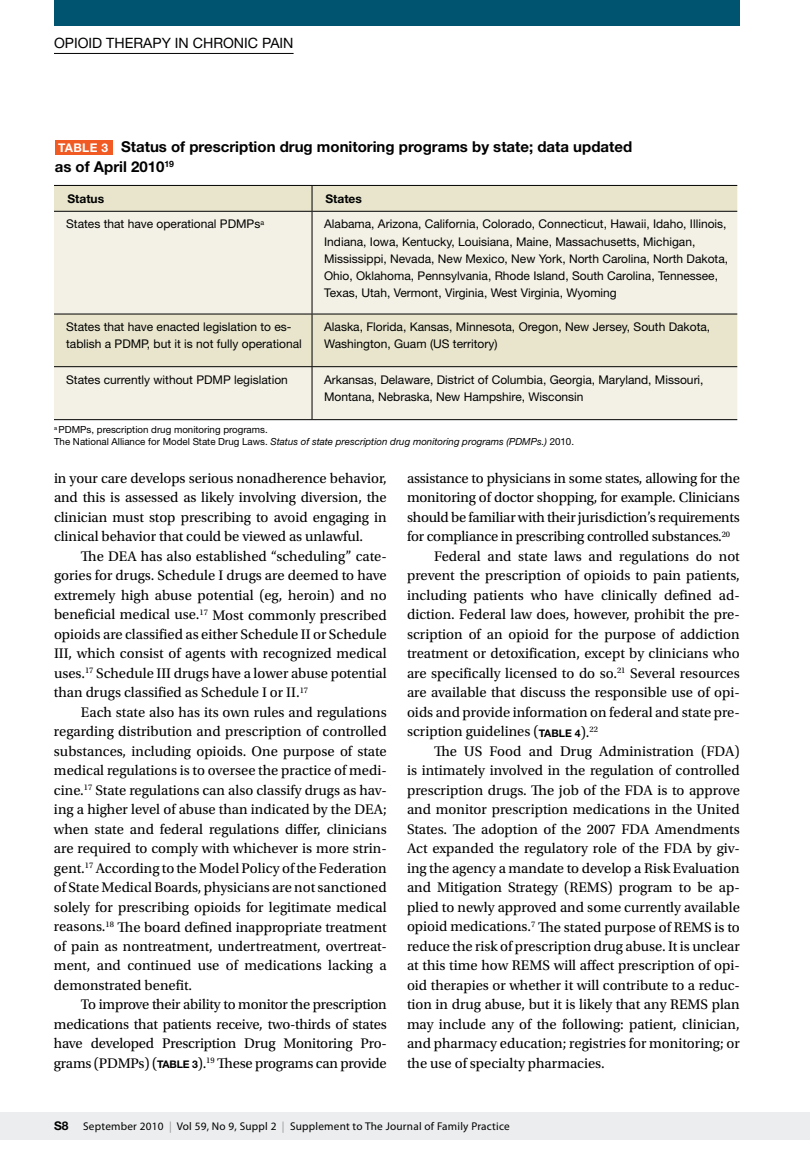
<style>
.page{position:relative;width:810px;height:1161px;background:#fff}
.page>*{position:absolute;margin:0;border:0;box-sizing:border-box;transform-origin:0 0}
.t1{font:700 15px/19.5px "Helvetica Neue LT Std";color:#000}
.t2{font:14.7px/19.5px "Utopia Std";color:#000;text-align:justify}
.t3{font:14.25px "Helvetica Neue LT Std";color:#000}
.t4{font:12px/17.2px "Helvetica Neue LT Std";color:#000}
.t5{font:700 12px "Helvetica Neue LT Std";color:#000}
.t6{font:11.25px "Myriad Pro";letter-spacing:.02em;color:#000}
.t7{font:9.75px/12px "Helvetica Neue LT Std";color:#000}
.s1{font-size:12px;color:#fff}
.s2{font-style:italic}
.s3{font-family:"Helvetica Neue LT Std";font-weight:700;font-size:10.5px}
.s4{font-family:"Helvetica Neue LT Std";font-weight:700;font-size:12px}
.s5{color:#939598}
</style>
<div class="page">
<div style="left:54px;top:0;width:686px;height:26px;background:#00546f"></div>
<hr style="left:54px;top:53px;width:240px;height:1px;background:#000">
<div style="left:0;top:1112px;width:810px;height:28px;background:#ecedee"></div>
<div style="left:55px;top:140px;width:57px;height:15px;background:#f15a22"></div>
<div style="left:54px;top:186px;width:683px;height:25px;background:#e8e5cc"></div>
<svg style="left:54px;top:212px;width:683px;height:207px;background:#efedde"></svg>
<hr style="left:54px;top:185px;width:258px;height:1px;background:#000">
<hr style="left:312px;top:185px;width:425px;height:1px;background:#000">
<svg style="left:312px;top:186px;width:1px;height:25px"></svg>
<hr style="left:54px;top:211px;width:258px;height:1px;background:#000">
<hr style="left:312px;top:211px;width:425px;height:1px;background:#000">
<hr style="left:312px;top:212px;width:1px;height:102px;background:#000">
<hr style="left:54px;top:314px;width:258px;height:1px;background:#000">
<hr style="left:312px;top:314px;width:425px;height:1px;background:#000">
<hr style="left:312px;top:314px;width:1px;height:52px;background:#000">
<hr style="left:54px;top:366px;width:258px;height:1px;background:#000">
<hr style="left:312px;top:366px;width:425px;height:1px;background:#000">
<hr style="left:312px;top:367px;width:1px;height:52px;background:#000">
<hr style="left:54px;top:419px;width:258px;height:1px;background:#000">
<hr style="left:312px;top:419px;width:425px;height:1px;background:#000">
<p class="t3" style="left:54px;top:34px;width:241px">OPIOID THERAPY IN CHRONIC PAIN</p>
<p class="t1" style="left:55px;top:137px;width:579px"><span class="s1">Table 3</span> Status of prescription drug monitoring programs by state; data updated as of April 2010<sup>19</sup></p>
<p class="t5" style="left:68px;top:191px;width:38px">Status</p>
<p class="t5" style="left:326px;top:191px;width:38px">States</p>
<p class="t4" style="left:66px;top:215px;width:200px">States that have operational PDMPs<sup>a</sup></p>
<p class="t4" style="left:324px;top:215px;width:406px">Alabama, Arizona, California, Colorado, Connecticut, Hawaii, Idaho, Illinois, Indiana, Iowa, Kentucky, Louisiana, Maine, Massachusetts, Michigan, Mississippi, Nevada, New Mexico, New York, North Carolina, North Dakota, Ohio, Oklahoma, Pennsylvania, Rhode Island, South Carolina, Tennessee, Texas, Utah, Vermont, Virginia, West Virginia, Wyoming</p>
<p class="t4" style="left:66px;top:318px;width:237px">States that have enacted legislation to es&shy;tablish a PDMP, but it is not fully operational</p>
<p class="t4" style="left:324px;top:318px;width:388px">Alaska, Florida, Kansas, Minnesota, Oregon, New Jersey, South Dakota,<br>Washington, Guam (US territory)</p>
<p class="t4" style="left:66px;top:371px;width:223px">States currently without PDMP legislation</p>
<p class="t4" style="left:324px;top:371px;width:381px">Arkansas, Delaware, District of Columbia, Georgia, Maryland, Missouri,<br>Montana, Nebraska, New Hampshire, Wisconsin</p>
<p class="t7" style="left:54px;top:424px;width:522px"><sup>a</sup> PDMPs, prescription drug monitoring programs.<br>The National Alliance for Model State Drug Laws. <span class="s2">Status of state prescription drug monitoring programs (PDMPs.)</span> 2010.</p>
<p class="t2" style="left:54px;top:469px;width:334px">in your care develops serious nonadherence behavior, and this is assessed as likely involving diversion, the clinician must stop prescribing to avoid engaging in clinical behavior that could be viewed as unlawful.</p>
<p class="t2" style="left:54px;top:547px;width:334px;text-indent:27px">The DEA has also established “scheduling” cate&shy;gories for drugs. Schedule I drugs are deemed to have extremely high abuse potential (eg, heroin) and no beneficial medical use.<sup>17</sup> Most commonly prescribed opioids are classified as either Schedule II or Schedule III, which consist of agents with recognized medical uses.<sup>17</sup> Schedule III drugs have a lower abuse potential than drugs classified as Schedule I or II.<sup>17</sup></p>
<p class="t2" style="left:54px;top:703px;width:334px;text-indent:27px">Each state also has its own rules and regulations regarding distribution and prescription of controlled substances, including opioids. One purpose of state medical regulations is to oversee the practice of medi&shy;cine.<sup>17</sup> State regulations can also classify drugs as hav&shy;ing a higher level of abuse than indicated by the DEA; when state and federal regulations differ, clinicians are required to comply with whichever is more strin&shy;gent.<sup>17</sup> According to the Model Policy of the Federation of State Medical Boards, physicians are not sanctioned solely for prescribing opioids for legitimate medical reasons.<sup>18</sup> The board defined inappropriate treatment of pain as nontreatment, undertreatment, overtreat&shy;ment, and continued use of medications lacking a demonstrated benefit.</p>
<p class="t2" style="left:54px;top:995px;width:334px;text-indent:27px">To improve their ability to monitor the prescription medications that patients receive, two-thirds of states have developed Prescription Drug Monitoring Pro&shy;grams (PDMPs) (<span class="s3">Table 3</span>).<sup>19</sup> These programs can provide</p>
<p class="t2" style="left:407px;top:469px;width:334px">assistance to physicians in some states, allowing for the</p>
<p class="t2" style="left:407px;top:488px;width:334px">monitoring of doctor shopping, for example. Clinicians</p>
<p class="t2" style="left:407px;top:508px;width:334px">should be familiar with their jurisdiction’s requirements</p>
<p class="t2" style="left:407px;top:527px;width:325px">for compliance in prescribing controlled substances.<sup>20</sup></p>
<p class="t2" style="left:434px;top:547px;width:307px">Federal and state laws and regulations do not</p>
<p class="t2" style="left:407px;top:566px;width:334px">prevent the prescription of opioids to pain patients,</p>
<p class="t2" style="left:407px;top:586px;width:334px">including patients who have clinically defined ad-</p>
<p class="t2" style="left:407px;top:605px;width:334px">diction. Federal law does, however, prohibit the pre-</p>
<p class="t2" style="left:407px;top:625px;width:334px">scription of an opioid for the purpose of addiction</p>
<p class="t2" style="left:407px;top:644px;width:334px">treatment or detoxification, except by clinicians who</p>
<p class="t2" style="left:407px;top:664px;width:334px">are specifically licensed to do so.<sup>21</sup> Several resources</p>
<p class="t2" style="left:407px;top:683px;width:334px">are available that discuss the responsible use of opi-</p>
<p class="t2" style="left:407px;top:703px;width:334px">oids and provide information on federal and state pre-</p>
<p class="t2" style="left:407px;top:722px;width:193px">scription guidelines (<span class="s3">Table 4</span>).<sup>22</sup></p>
<p class="t2" style="left:434px;top:742px;width:307px">The US Food and Drug Administration (FDA)</p>
<p class="t2" style="left:407px;top:761px;width:334px">is intimately involved in the regulation of controlled</p>
<p class="t2" style="left:407px;top:781px;width:334px">prescription drugs. The job of the FDA is to approve</p>
<p class="t2" style="left:407px;top:800px;width:334px">and monitor prescription medications in the United</p>
<p class="t2" style="left:407px;top:820px;width:334px">States. The adoption of the 2007 FDA Amendments</p>
<p class="t2" style="left:407px;top:839px;width:334px">Act expanded the regulatory role of the FDA by giv-</p>
<p class="t2" style="left:407px;top:859px;width:334px">ing the agency a mandate to develop a Risk Evaluation</p>
<p class="t2" style="left:407px;top:878px;width:334px">and Mitigation Strategy (REMS) program to be ap-</p>
<p class="t2" style="left:407px;top:898px;width:334px">plied to newly approved and some currently available</p>
<p class="t2" style="left:407px;top:917px;width:334px">opioid medications.<sup>7</sup> The stated purpose of REMS is to</p>
<p class="t2" style="left:407px;top:937px;width:334px">reduce the risk of prescription drug abuse. It is unclear</p>
<p class="t2" style="left:407px;top:956px;width:334px">at this time how REMS will affect prescription of opi-</p>
<p class="t2" style="left:407px;top:976px;width:334px">oid therapies or whether it will contribute to a reduc-</p>
<p class="t2" style="left:407px;top:995px;width:334px">tion in drug abuse, but it is likely that any REMS plan</p>
<p class="t2" style="left:407px;top:1015px;width:334px">may include any of the following: patient, clinician,</p>
<p class="t2" style="left:407px;top:1034px;width:334px">and pharmacy education; registries for monitoring; or</p>
<p class="t2" style="left:407px;top:1054px;width:199px">the use of specialty pharmacies.</p>
<p class="t6" style="left:54px;top:1119px;width:457px"><span class="s4">S8</span> September 2010 <span class="s5">|</span> Vol 59, No 9, Suppl 2 <span class="s5">|</span> Supplement to The Journal of Family Practice</p>
</div>
